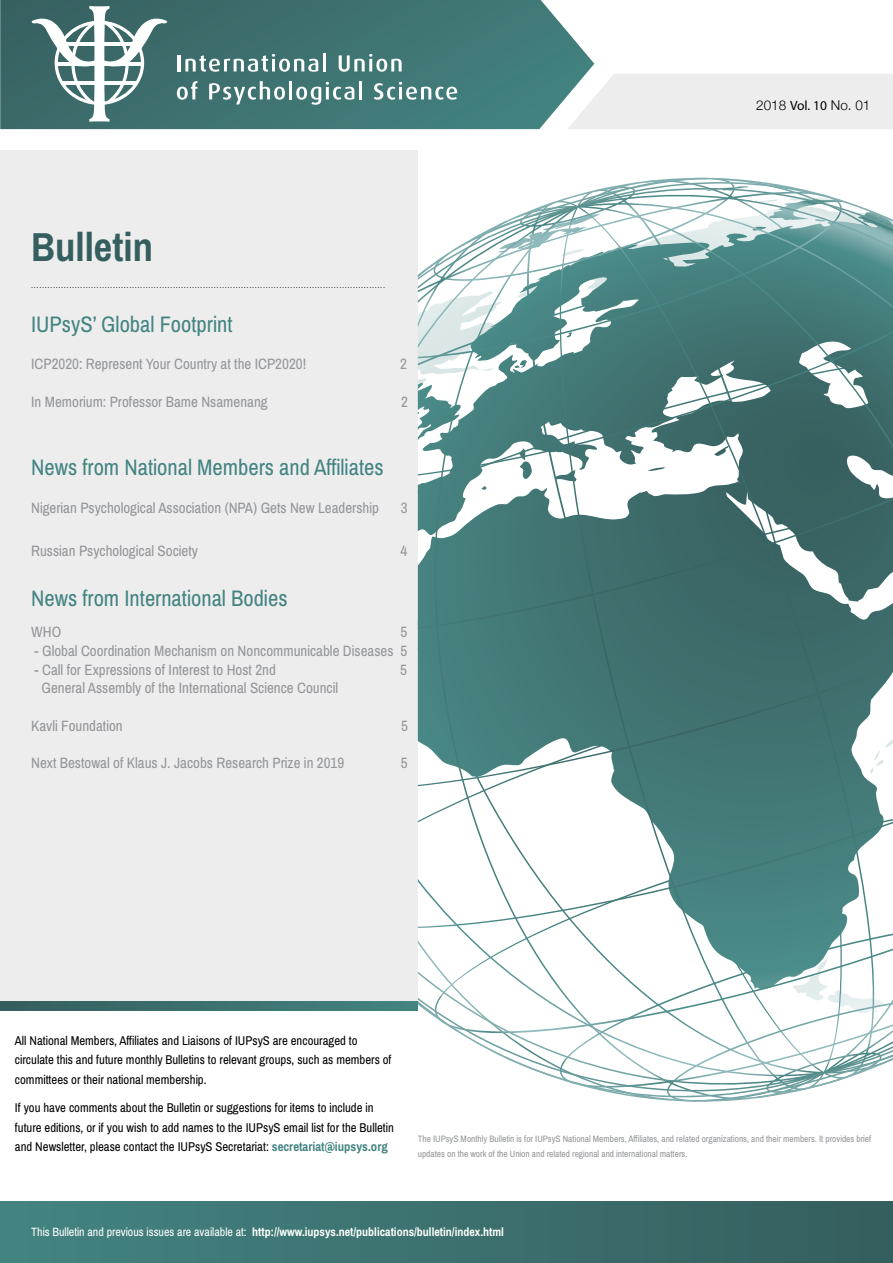
<style>
.page{position:relative;width:893px;height:1263px;background:#fff}
.page>*{position:absolute;margin:0;border:0;box-sizing:border-box;transform-origin:0 0}
.t1{font:700 40.5px "Archivo Narrow";color:#355e5e}
.t2{font:22.5px "Archivo Narrow";color:#438481}
.t3{font:15px "Archivo Narrow";color:#939598}
.t4{font:300 13.5px "Helvetica Neue";color:#000}
.t5{font:12.75px/19.5px "Archivo Narrow";color:#000}
.t6{font:700 12px "Archivo Narrow";color:#fff}
.t7{font:9.3px/15px "Archivo Narrow";color:#939598}
.t8{font:9px "Arial Narrow";color:#000}
.s1{font-family:"Myriad Pro";font-weight:400}
.s2{font-weight:700;color:#438481}
.s3{font-weight:400}
</style>
<div class="page">
<div style="left:594px;top:74px;width:299px;height:55px;background:#ededed"></div>
<div style="left:0;top:150px;width:418px;height:851px;background:#ededee"></div>
<div style="left:0;top:1201px;width:893px;height:62px;background:linear-gradient(to right,#438481,#355e5e)"></div>
<svg style="left:0;top:0;width:594px;height:129px;background:#4b7d7c"></svg>
<svg style="left:31px;top:6px;width:137px;height:116px"></svg>
<hr style="left:63px;top:43px;width:72px;height:3px;background:#fff">
<hr style="left:55px;top:63px;width:87px;height:3px;background:#fff">
<hr style="left:61px;top:81px;width:76px;height:4px;background:#fff">
<hr style="left:178px;top:55px;width:3px;height:16px;background:#fff">
<svg style="left:185px;top:54px;width:133px;height:18px"></svg>
<hr style="left:323px;top:53px;width:3px;height:18px;background:#fff">
<svg style="left:339px;top:54px;width:63px;height:18px"></svg>
<svg style="left:177px;top:81px;width:20px;height:19px"></svg>
<svg style="left:209px;top:81px;width:76px;height:23px"></svg>
<hr style="left:289px;top:81px;width:3px;height:18px;background:#fff">
<svg style="left:296px;top:82px;width:58px;height:23px"></svg>
<hr style="left:359px;top:81px;width:3px;height:18px;background:#fff">
<svg style="left:374px;top:82px;width:83px;height:18px"></svg>
<svg style="left:418px;top:178px;width:475px;height:924px"></svg>
<svg style="left:0;top:1001px;width:418px;height:9px;background:#3b706f"></svg>
<h1 class="t1" style="left:31px;top:222px;width:123px">Bulletin</h1>
<p class="t8" style="left:31px;top:278px;width:355px">..................................................................................................................................</p>
<h2 class="t2" style="left:31px;top:310px;width:203px">IUPsyS’ Global Footprint</h2>
<p class="t3" style="left:31px;top:355px;width:276px">ICP2020: Represent Your Country at the ICP2020!</p>
<p class="t3" style="left:400px;top:355px;width:8px">2</p>
<p class="t3" style="left:31px;top:392px;width:238px">In Memorium: Professor Bame Nsamenang</p>
<p class="t3" style="left:401px;top:392px;width:8px">2</p>
<h2 class="t2" style="left:31px;top:454px;width:354px">News from National Members and Affiliates</h2>
<p class="t3" style="left:31px;top:498px;width:349px">Nigerian Psychological Association (NPA) Gets New Leadership</p>
<p class="t3" style="left:401px;top:498px;width:8px">3</p>
<p class="t3" style="left:31px;top:542px;width:168px">Russian Psychological Society</p>
<p class="t3" style="left:400px;top:542px;width:8px">4</p>
<h2 class="t2" style="left:31px;top:584px;width:258px">News from International Bodies</h2>
<p class="t3" style="left:31px;top:623px;width:32px">WHO</p>
<p class="t3" style="left:400px;top:623px;width:8px">5</p>
<p class="t3" style="left:35px;top:641px;width:374px">- Global Coordination Mechanism on Noncommunicable Diseases 5</p>
<p class="t3" style="left:35px;top:660px;width:243px">- Call for Expressions of Interest to Host 2nd</p>
<p class="t3" style="left:400px;top:660px;width:8px">5</p>
<p class="t3" style="left:41px;top:679px;width:298px">General Assembly of the International Science Council</p>
<p class="t3" style="left:31px;top:716px;width:93px">Kavli Foundation</p>
<p class="t3" style="left:401px;top:716px;width:8px">5</p>
<p class="t3" style="left:31px;top:754px;width:315px">Next Bestowal of Klaus J. Jacobs Research Prize in 2019</p>
<p class="t3" style="left:401px;top:754px;width:8px">5</p>
<p class="t4" style="left:756px;top:94px;width:116px">2018 <span class="s1">Vol. 10</span> No. 01</p>
<p class="t5" style="left:15px;top:1031px;width:378px">All National Members, Affiliates and Liaisons of IUPsyS are encouraged to circulate this and future monthly Bulletins to relevant groups, such as members of committees or their national membership.</p>
<p class="t5" style="left:15px;top:1098px;width:380px">If you have comments about the Bulletin or suggestions for items to include in future editions, or if you wish to add names to the IUPsyS email list for the Bulletin and Newsletter, please contact the IUPsyS Secretariat: <span class="s2">secretariat@iupsys.org</span></p>
<p class="t7" style="left:418px;top:1131px;width:455px">The IUPsyS Monthly Bulletin is for IUPsyS National Members, Affiliates, and related organizations, and their members. It provides brief updates on the work of the Union and related regional and international matters.</p>
<p class="t6" style="left:31px;top:1225px;width:474px"><span class="s3">This Bulletin and previous issues are available at:</span> http://www.iupsys.net/publications/bulletin/index.html</p>
</div>
